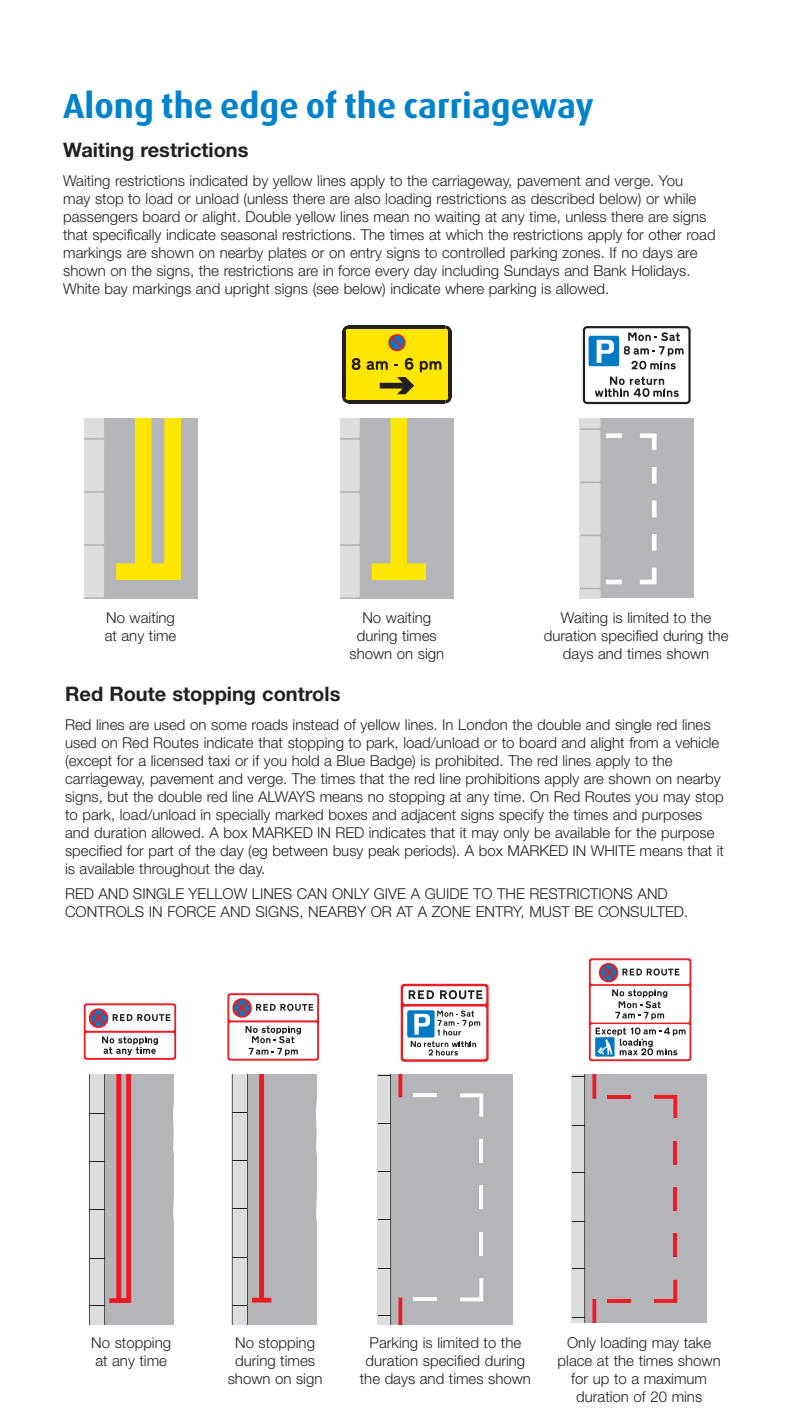
<style>
.page{position:relative;width:794px;height:1421px;background:#fff}
.page>*{position:absolute;margin:0;border:0;box-sizing:border-box;transform-origin:0 0}
.t1{font:700 35px "Dax";color:#0083ca}
.t2{font:700 20px "Helvetica Neue";color:#231f20}
.t3{font:300 15px/18px "Helvetica Neue";color:#231f20}
</style>
<div class="page">
<svg style="left:342px;top:325px;width:110px;height:78px;background:#c8b40b"></svg>
<div style="left:583px;top:326px;width:107px;height:78px;background:linear-gradient(to right,#221e1f,#252122);border-radius:4px"></div>
<div style="left:585px;top:328px;width:103px;height:74px;background:#fff;border-radius:2px"></div>
<svg style="left:624px;top:332px;width:59px;height:37px"></svg>
<svg style="left:594px;top:376px;width:84px;height:21px"></svg>
<div style="left:588px;top:336px;width:31px;height:30px;background:#007ac2;border-radius:2px"></div>
<svg style="left:596px;top:340px;width:18px;height:23px"></svg>
<div style="left:84px;top:418px;width:114px;height:180px;background:#b3b5b8"></div>
<div style="left:84px;top:418px;width:20px;height:179px;background:#dcddde"></div>
<svg style="left:116px;top:418px;width:65px;height:162px"></svg>
<div style="left:340px;top:418px;width:113px;height:180px;background:#b3b5b8"></div>
<svg style="left:340px;top:418px;width:20px;height:179px;background:#dadbdc"></svg>
<svg style="left:372px;top:418px;width:54px;height:162px"></svg>
<div style="left:580px;top:419px;width:113px;height:179px;background:#b3b5b8"></div>
<div style="left:580px;top:419px;width:20px;height:179px;background:#dcddde"></div>
<svg style="left:606px;top:433px;width:50px;height:151px"></svg>
<svg style="left:89px;top:1074px;width:85px;height:250px;background:#b29c9f"></svg>
<svg style="left:232px;top:1074px;width:85px;height:250px;background:#b0a5a8"></svg>
<svg style="left:572px;top:1074px;width:134px;height:248px;background:#b6b2b5"></svg>
<svg style="left:378px;top:1074px;width:134px;height:250px;background:#b7b7ba"></svg>
<svg style="left:589px;top:958px;width:102px;height:103px"></svg>
<div style="left:590px;top:1024px;width:99px;height:35px;background:#fff;border-radius:2px"></div>
<div style="left:590px;top:986px;width:99px;height:36px;background:#fff;border-radius:2px"></div>
<div style="left:590px;top:960px;width:99px;height:24px;background:#fff;border-radius:2px"></div>
<div style="left:595px;top:1037px;width:19px;height:19px;background:#007ac2"></div>
<svg style="left:612px;top:989px;width:55px;height:31px"></svg>
<svg style="left:599px;top:963px;width:80px;height:20px"></svg>
<svg style="left:595px;top:1027px;width:90px;height:28px"></svg>
<svg style="left:227px;top:993px;width:92px;height:67px"></svg>
<div style="left:229px;top:1022px;width:88px;height:36px;background:#fff;border-radius:2px"></div>
<div style="left:229px;top:995px;width:88px;height:25px;background:#fff;border-radius:2px"></div>
<svg style="left:245px;top:1026px;width:56px;height:30px"></svg>
<svg style="left:232px;top:998px;width:81px;height:20px"></svg>
<svg style="left:84px;top:1003px;width:92px;height:57px"></svg>
<div style="left:86px;top:1005px;width:88px;height:26px;background:#fff;border-radius:2px"></div>
<div style="left:86px;top:1033px;width:88px;height:25px;background:#fff;border-radius:2px"></div>
<svg style="left:88px;top:1008px;width:82px;height:20px"></svg>
<svg style="left:102px;top:1036px;width:56px;height:19px"></svg>
<svg style="left:401px;top:984px;width:87px;height:78px"></svg>
<div style="left:403px;top:986px;width:83px;height:18px;background:#fff;border-radius:2px"></div>
<div style="left:403px;top:1006px;width:83px;height:53px;background:#fff;border-radius:2px"></div>
<svg style="left:440px;top:990px;width:42px;height:9px"></svg>
<svg style="left:409px;top:990px;width:25px;height:9px"></svg>
<svg style="left:407px;top:1010px;width:73px;height:45px"></svg>
<h1 class="t1" style="left:63px;top:89px;width:532px">Along the edge of the carriageway</h1>
<h2 class="t2" style="left:63px;top:143px;width:187px">Waiting restrictions</h2>
<p class="t3" style="left:63px;top:173px;width:654px">Waiting restrictions indicated by yellow lines apply to the carriageway, pavement and verge. You<br>may stop to load or unload (unless there are also loading restrictions as described below) or while passengers board or alight. Double yellow lines mean no waiting at any time, unless there are signs that specifically indicate seasonal restrictions. The times at which the restrictions apply for other road markings are shown on nearby plates or on entry signs to controlled parking zones. If no days are shown on the signs, the restrictions are in force every day including Sundays and Bank Holidays.<br>White bay markings and upright signs (see below) indicate where parking is allowed.</p>
<p class="t3" style="left:105px;top:610px;width:73px">No waiting at any time</p>
<p class="t3" style="left:349px;top:610px;width:96px;text-align:center">No waiting during times shown on sign</p>
<p class="t3" style="left:544px;top:610px;width:186px;text-align:center">Waiting is limited to the duration specified during the days and times shown</p>
<h2 class="t2" style="left:65px;top:687px;width:277px">Red Route stopping controls</h2>
<p class="t3" style="left:65px;top:717px;width:660px">Red lines are used on some roads instead of yellow lines. In London the double and single red lines used on Red Routes indicate that stopping to park, load/unload or to board and alight from a vehicle (except for a licensed taxi or if you hold a Blue Badge) is prohibited. The red lines apply to the carriageway, pavement and verge. The times that the red line prohibitions apply are shown on nearby signs, but the double red line ALWAYS means no stopping at any time. On Red Routes you may stop to park, load/unload in specially marked boxes and adjacent signs specify the times and purposes and duration allowed. A box MARKED IN RED indicates that it may only be available for the purpose specified for part of the day (eg between busy peak periods). A box MARKED IN WHITE means that it is available throughout the day.</p>
<p class="t3" style="left:65px;top:886px;width:625px">RED AND SINGLE YELLOW LINES CAN ONLY GIVE A GUIDE TO THE RESTRICTIONS AND<br>CONTROLS IN FORCE AND SIGNS, NEARBY OR AT A ZONE ENTRY, MUST BE CONSULTED.</p>
<p class="t3" style="left:91px;top:1335px;width:81px">No stopping at any time</p>
<p class="t3" style="left:228px;top:1335px;width:96px;text-align:center">No stopping during times shown on sign</p>
<p class="t3" style="left:360px;top:1335px;width:173px;text-align:center">Parking is limited to the duration specified during the days and times shown</p>
<p class="t3" style="left:557px;top:1335px;width:165px;text-align:center">Only loading may take place at the times shown for up to a maximum duration of 20 mins</p>
</div>
